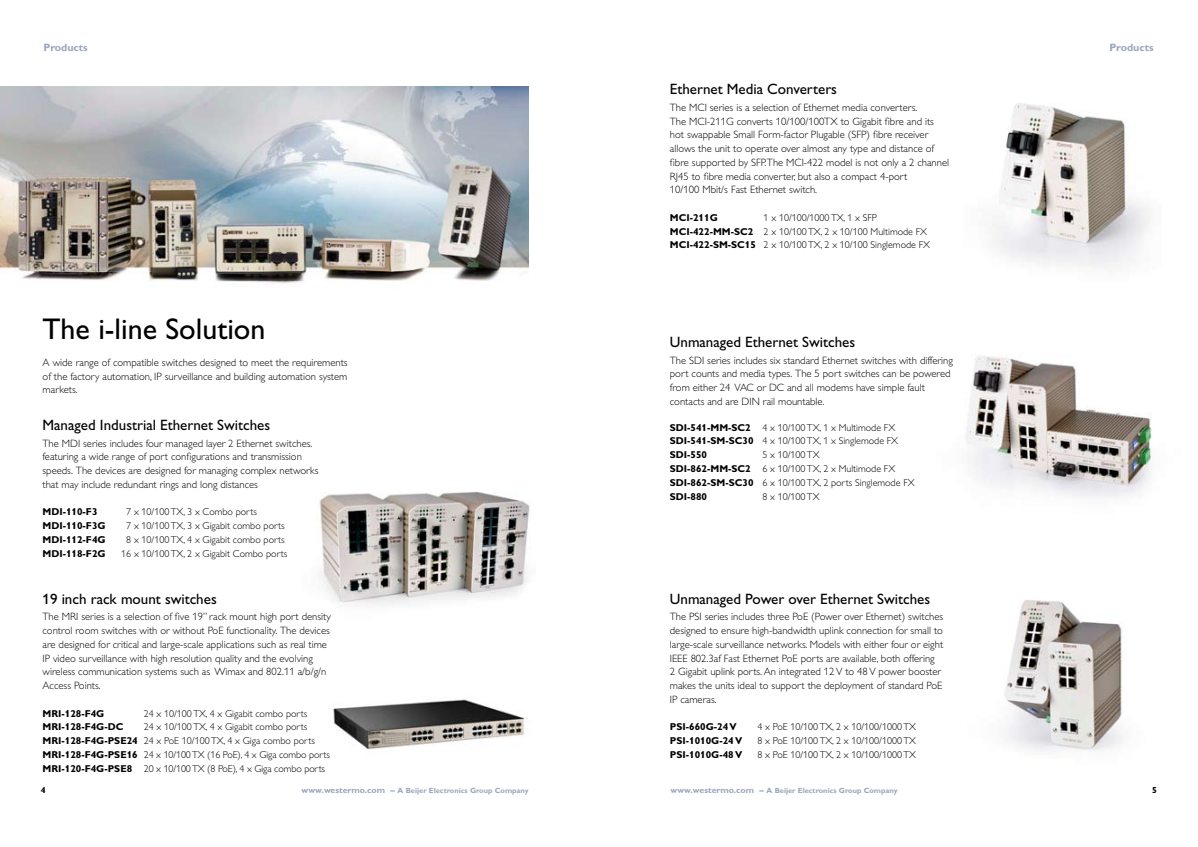
<style>
.page{position:relative;width:1198px;height:847px;background:#fff}
.page>*{position:absolute;margin:0;border:0;box-sizing:border-box;transform-origin:0 0}
.t1{font:30px "Gill Alt One Mod";color:#000}
.t2{font:15px "Gill Alt One Mod";color:#000}
.t3{font:300 10.62px/13.8px "Gill Alt One Mod";color:#000}
.t4{font:700 10.62px "Gill Alt One Mod";color:#99a6bd}
.t5{font:300 10px/13.8px "Gill Alt One Mod";color:#000}
.t6{font:700 10px "Gill Alt One Mod";color:#000}
.t7{font:700 8.75px "Gill Alt One Mod";color:#000}
.t8{font:700 7.5px "Gill Alt One Mod";color:#99a6bd}
.s1{font-weight:700}
.s2{font-size:8.75px}
</style>
<div class="page">
<img style="left:0;top:86px;width:528px;height:198px">
<img style="left:319px;top:491px;width:211px;height:115px">
<img style="left:333px;top:698px;width:192px;height:52px">
<img style="left:990px;top:103px;width:161px;height:167px">
<img style="left:965px;top:355px;width:188px;height:142px">
<img style="left:1004px;top:599px;width:121px;height:153px">
<p class="t4" style="left:43px;top:41px;width:46px">Products</p>
<p class="t4" style="left:1109px;top:41px;width:46px">Products</p>
<h1 class="t1" style="left:43px;top:312px;width:224px">The i-line Solution</h1>
<p class="t3" style="left:43px;top:356px;width:306px;text-align:justify">A wide range of compatible switches designed to meet the requirements of the factory automation, IP surveillance and building automation system markets.</p>
<h2 class="t2" style="left:43px;top:417px;width:229px">Managed Industrial Ethernet Switches</h2>
<p class="t3" style="left:43px;top:436px;width:277px">The MDI series includes four managed layer 2 Ethernet switches. featuring a wide range of port configurations and transmission speeds. The devices are designed for managing complex networks that may include redundant rings and long distances</p>
<p class="t6" style="left:43px;top:506px;width:56px">MDI-110-F3</p>
<p class="t5" style="left:126px;top:505px;width:132px">7 x 10/100 TX, 3 x Combo ports</p>
<p class="t6" style="left:43px;top:520px;width:65px">MDI-110-F3G</p>
<p class="t5" style="left:126px;top:519px;width:160px">7 x 10/100 TX, 3 x Gigabit combo ports</p>
<p class="t6" style="left:43px;top:534px;width:65px">MDI-112-F4G</p>
<p class="t5" style="left:126px;top:533px;width:160px">8 x 10/100 TX, 4 x Gigabit combo ports</p>
<p class="t6" style="left:43px;top:548px;width:65px">MDI-118-F2G</p>
<p class="t5" style="left:121px;top:546px;width:168px">16 x 10/100 TX, 2 x Gigabit Combo ports</p>
<h2 class="t2" style="left:43px;top:590px;width:176px">19 inch rack mount switches</h2>
<p class="t3" style="left:43px;top:610px;width:290px">The MRI series is a selection of five 19” rack mount high port density control room switches with or without PoE functionality. The devices are designed for critical and large-scale applications such as real time IP video surveillance with high resolution quality and the evolving wireless communication systems such as Wimax and 802.11 a/b/g/n Access Points.</p>
<p class="t6" style="left:43px;top:707px;width:63px">MRI-128-F4G</p>
<p class="t5" style="left:144px;top:706px;width:165px">24 x 10/100 TX, 4 x Gigabit combo ports</p>
<p class="t6" style="left:43px;top:721px;width:82px">MRI-128-F4G-DC</p>
<p class="t5" style="left:43px;top:720px;width:289px;text-indent:101px">24 x 10/100 TX, 4 x Gigabit combo ports <span class="s1">MRI-128-F4G-PSE24</span> 24 x PoE 10/100 TX, 4 x Giga combo ports <span class="s1">MRI-128-F4G-PSE16</span> 24 x 10/100 TX (16 PoE), 4 x Giga combo ports <span class="s1">MRI-120-F4G-PSE8</span> 20 x 10/100 TX (8 PoE), 4 x Giga combo ports</p>
<h2 class="t2" style="left:670px;top:81px;width:169px">Ethernet Media Converters</h2>
<p class="t3" style="left:670px;top:100px;width:281px">The MCI series is a selection of Ethernet media converters.<br>The MCI-211G converts 10/100/100TX to Gigabit fibre and its hot swappable Small Form-factor Plugable (SFP) fibre receiver allows the unit to operate over almost any type and distance of fibre supported by SFP.The MCI-422 model is not only a 2 channel RJ45 to fibre media converter, but also a compact 4-port<br>10/100 Mbit/s Fast Ethernet switch.</p>
<p class="t6" style="left:670px;top:212px;width:49px">MCI-211G</p>
<p class="t5" style="left:670px;top:211px;width:262px;text-indent:94px">1 x 10/100/1000 TX, 1 x SFP<br><span class="s1">MCI-422-MM-SC2</span> 2 x 10/100 TX, 2 x 10/100 Multimode FX<br><span class="s1">MCI-422-SM-SC15</span> 2 x 10/100 TX, 2 x 10/100 Singlemode FX</p>
<h2 class="t2" style="left:670px;top:334px;width:187px">Unmanaged Ethernet Switches</h2>
<p class="t3" style="left:670px;top:353px;width:285px">The SDI series includes six standard Ethernet switches with differing port counts and media types. The 5 port switches can be powered from either 24 VAC or DC and all modems have simple fault contacts and are DIN rail mountable.</p>
<p class="t5" style="left:670px;top:420px;width:230px"><span class="s1">SDI-541-MM-SC2</span> 4 x 10/100 TX, 1 x Multimode FX<br><span class="s1">SDI-541-SM-SC30</span> 4 x 10/100 TX, 1 x Singlemode FX<br><span class="s1">SDI-550</span></p>
<p class="t5" style="left:670px;top:448px;width:246px;text-indent:92px">5 x 10/100 TX<br><span class="s1">SDI-862-MM-SC2</span> 6 x 10/100 TX, 2 x Multimode FX<br><span class="s1">SDI-862-SM-SC30</span> 6 x 10/100 TX, 2 ports Singlemode FX<br><span class="s1">SDI-880</span></p>
<p class="t5" style="left:762px;top:489px;width:59px">8 x 10/100 TX</p>
<h2 class="t2" style="left:670px;top:590px;width:262px">Unmanaged Power over Ethernet Switches</h2>
<p class="t3" style="left:670px;top:610px;width:275px">The PSI series includes three PoE (Power over Ethernet) switches designed to ensure high-bandwidth uplink connection for small to large-scale surveillance networks. Models with either four or eight IEEE 802.3af Fast Ethernet PoE ports are available, both offering<br>2 Gigabit uplink ports. An integrated 12 V to 48 V power booster makes the units ideal to support the deployment of standard PoE IP cameras.</p>
<p class="t6" style="left:670px;top:721px;width:68px">PSI-660G-24 V</p>
<p class="t5" style="left:757px;top:720px;width:160px">4 x PoE 10/100 TX, 2 x 10/100/1000 TX</p>
<p class="t6" style="left:670px;top:735px;width:74px">PSI-1010G-24 V</p>
<p class="t5" style="left:757px;top:734px;width:160px">8 x PoE 10/100 TX, 2 x 10/100/1000 TX</p>
<p class="t6" style="left:670px;top:749px;width:74px">PSI-1010G-48 V</p>
<p class="t5" style="left:757px;top:748px;width:160px">8 x PoE 10/100 TX, 2 x 10/100/1000 TX</p>
<p class="t7" style="left:41px;top:785px;width:6px">4</p>
<p class="t8" style="left:302px;top:786px;width:228px"><span class="s2">www.westermo.com –</span> A Beijer Electronics Group Company</p>
<p class="t8" style="left:670px;top:786px;width:228px"><span class="s2">www.westermo.com –</span> A Beijer Electronics Group Company</p>
<p class="t7" style="left:1152px;top:785px;width:6px">5</p>
</div>
